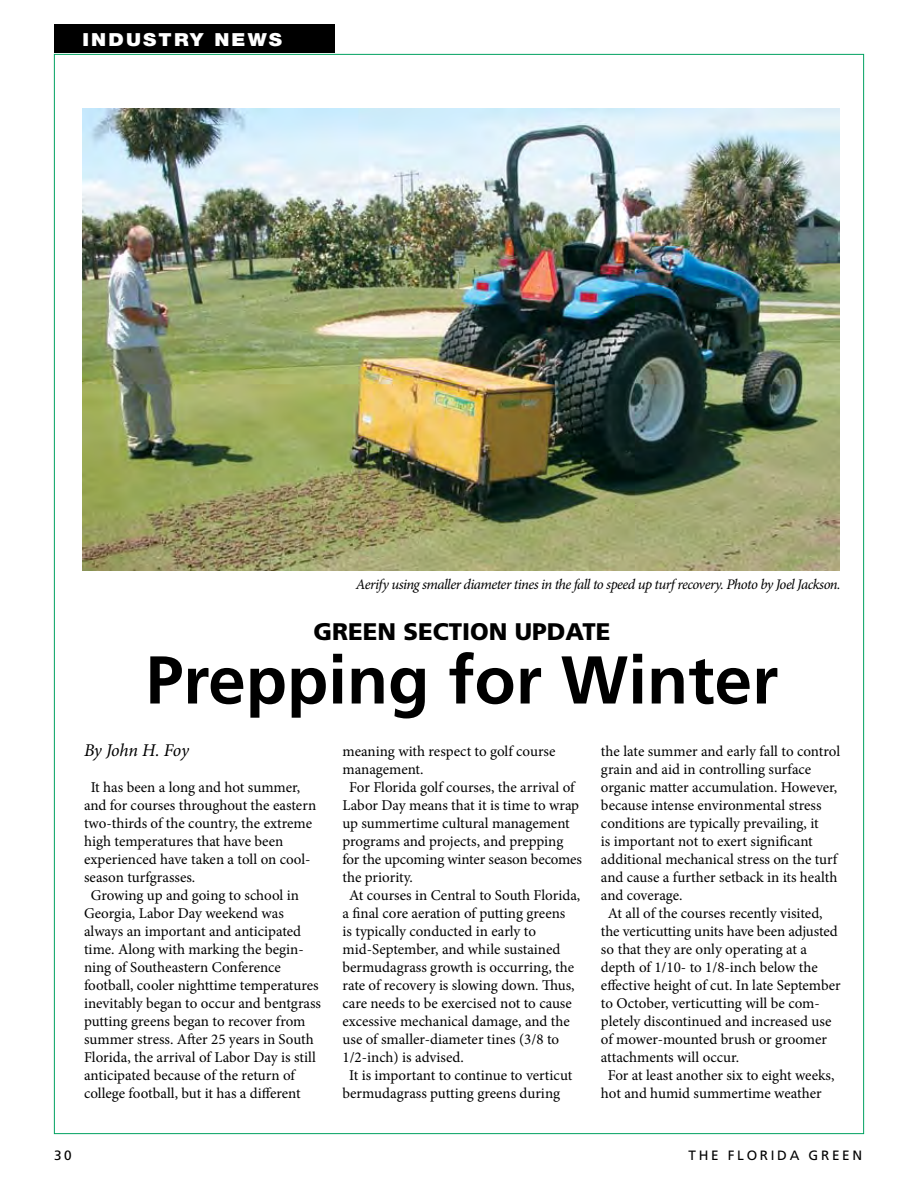
<style>
.page{position:relative;width:918px;height:1188px;background:#fff}
.page>*{position:absolute;margin:0;border:0;box-sizing:border-box;transform-origin:0 0}
.t1{font:700 67.5px "Frutiger";color:#000}
.t2{font:900 24px "Frutiger";color:#000}
.t3{font:900 18px "Helvetica Neue";color:#fff;scale:1.1 1}
.t4{font:italic 18px "Minion Pro";letter-spacing:-.02em;color:#000}
.t5{font:15px "Minion Pro";letter-spacing:-.005em;color:#000}
.t6{font:italic 14.7px "Minion Pro";letter-spacing:-.04em;color:#000}
.t7{font:13.5px "Frutiger";letter-spacing:.2em;color:#000}
</style>
<div class="page">
<div style="left:54px;top:25px;width:281px;height:28px;background:#000"></div>
<img style="left:82px;top:108px;width:758px;height:462px">
<p class="t3" style="left:82px;top:29px;width:15px">INDUSTRY</p>
<p class="t3" style="left:214px;top:29px;width:17px">NEWS</p>
<p class="t6" style="left:356px;top:575px;width:486px">Aerify using smaller diameter tines in the fall to speed up turf recovery. Photo by Joel Jackson.</p>
<h2 class="t2" style="left:313px;top:617px;width:34px">GREE</h2>
<h2 class="t2" style="left:377px;top:617px;width:220px">N SECTION UPDATE</h2>
<h1 class="t1" style="left:146px;top:640px;width:634px">Prepping for Winter</h1>
<p class="t4" style="left:84px;top:738px;width:106px">By John H. Foy</p>
<p class="t5" style="left:91px;top:777px;width:211px">It has been a long and hot summer,</p>
<p class="t5" style="left:84px;top:795px;width:234px">and for courses throughout the eastern</p>
<p class="t5" style="left:84px;top:813px;width:230px">two-thirds of the country, the extreme</p>
<p class="t5" style="left:84px;top:831px;width:201px">high temperatures that have been</p>
<p class="t5" style="left:84px;top:849px;width:228px">experienced have taken a toll on cool-</p>
<p class="t5" style="left:84px;top:867px;width:113px">season turfgrasses.</p>
<p class="t5" style="left:91px;top:885px;width:210px">Growing up and going to school in</p>
<p class="t5" style="left:84px;top:903px;width:201px">Georgia, Labor Day weekend was</p>
<p class="t5" style="left:84px;top:921px;width:219px">always an important and anticipated</p>
<p class="t5" style="left:84px;top:939px;width:221px">time. Along with marking the begin-</p>
<p class="t5" style="left:84px;top:957px;width:198px">ning of Southeastern Conference</p>
<p class="t5" style="left:84px;top:975px;width:236px">football, cooler nighttime temperatures</p>
<p class="t5" style="left:84px;top:993px;width:239px">inevitably began to occur and bentgrass</p>
<p class="t5" style="left:84px;top:1011px;width:223px">putting greens began to recover from</p>
<p class="t5" style="left:84px;top:1029px;width:231px">summer stress. After 25 years in South</p>
<p class="t5" style="left:84px;top:1047px;width:233px">Florida, the arrival of Labor Day is still</p>
<p class="t5" style="left:84px;top:1065px;width:212px">anticipated because of the return of</p>
<p class="t5" style="left:84px;top:1083px;width:218px">college football, but it has a different</p>
<p class="t5" style="left:342px;top:741px;width:215px">meaning with respect to golf course</p>
<p class="t5" style="left:342px;top:759px;width:83px">management.</p>
<p class="t5" style="left:349px;top:777px;width:227px">For Florida golf courses, the arrival of</p>
<p class="t5" style="left:342px;top:795px;width:238px">Labor Day means that it is time to wrap</p>
<p class="t5" style="left:342px;top:813px;width:229px">up summertime cultural management</p>
<p class="t5" style="left:342px;top:831px;width:222px">programs and projects, and prepping</p>
<p class="t5" style="left:342px;top:849px;width:241px">for the upcoming winter season becomes</p>
<p class="t5" style="left:342px;top:867px;width:72px">the priority.</p>
<p class="t5" style="left:349px;top:885px;width:233px">At courses in Central to South Florida,</p>
<p class="t5" style="left:342px;top:903px;width:224px">a final core aeration of putting greens</p>
<p class="t5" style="left:342px;top:921px;width:195px">is typically conducted in early to</p>
<p class="t5" style="left:342px;top:939px;width:219px">mid-September, and while sustained</p>
<p class="t5" style="left:342px;top:957px;width:233px">bermudagrass growth is occurring, the</p>
<p class="t5" style="left:342px;top:975px;width:234px">rate of recovery is slowing down. Thus,</p>
<p class="t5" style="left:342px;top:993px;width:231px">care needs to be exercised not to cause</p>
<p class="t5" style="left:342px;top:1011px;width:229px">excessive mechanical damage, and the</p>
<p class="t5" style="left:342px;top:1029px;width:218px">use of smaller-diameter tines (3/8 to</p>
<p class="t5" style="left:342px;top:1047px;width:123px">1/2-inch) is advised.</p>
<p class="t5" style="left:349px;top:1065px;width:225px">It is important to continue to verticut</p>
<p class="t5" style="left:342px;top:1083px;width:219px">bermudagrass putting greens during</p>
<p class="t5" style="left:601px;top:741px;width:241px">the late summer and early fall to control</p>
<p class="t5" style="left:601px;top:759px;width:212px">grain and aid in controlling surface</p>
<p class="t5" style="left:601px;top:777px;width:238px">organic matter accumulation. However,</p>
<p class="t5" style="left:601px;top:795px;width:222px">because intense environmental stress</p>
<p class="t5" style="left:601px;top:813px;width:219px">conditions are typically prevailing, it</p>
<p class="t5" style="left:601px;top:831px;width:213px">is important not to exert significant</p>
<p class="t5" style="left:601px;top:849px;width:238px">additional mechanical stress on the turf</p>
<p class="t5" style="left:601px;top:867px;width:238px">and cause a further setback in its health</p>
<p class="t5" style="left:601px;top:885px;width:83px">and coverage.</p>
<p class="t5" style="left:608px;top:903px;width:216px">At all of the courses recently visited,</p>
<p class="t5" style="left:601px;top:921px;width:238px">the verticutting units have been adjusted</p>
<p class="t5" style="left:601px;top:939px;width:208px">so that they are only operating at a</p>
<p class="t5" style="left:601px;top:957px;width:218px">depth of 1/10- to 1/8-inch below the</p>
<p class="t5" style="left:601px;top:975px;width:241px">effective height of cut. In late September</p>
<p class="t5" style="left:601px;top:993px;width:220px">to October, verticutting will be com-</p>
<p class="t5" style="left:601px;top:1011px;width:232px">pletely discontinued and increased use</p>
<p class="t5" style="left:601px;top:1029px;width:228px">of mower-mounted brush or groomer</p>
<p class="t5" style="left:601px;top:1047px;width:140px">attachments will occur.</p>
<p class="t5" style="left:608px;top:1065px;width:228px">For at least another six to eight weeks,</p>
<p class="t5" style="left:601px;top:1083px;width:222px">hot and humid summertime weather</p>
<p class="t7" style="left:54px;top:1147px;width:19px">3 0</p>
<p class="t7" style="left:688px;top:1147px;width:175px">THE FLORIDA GREEN</p>
</div>
